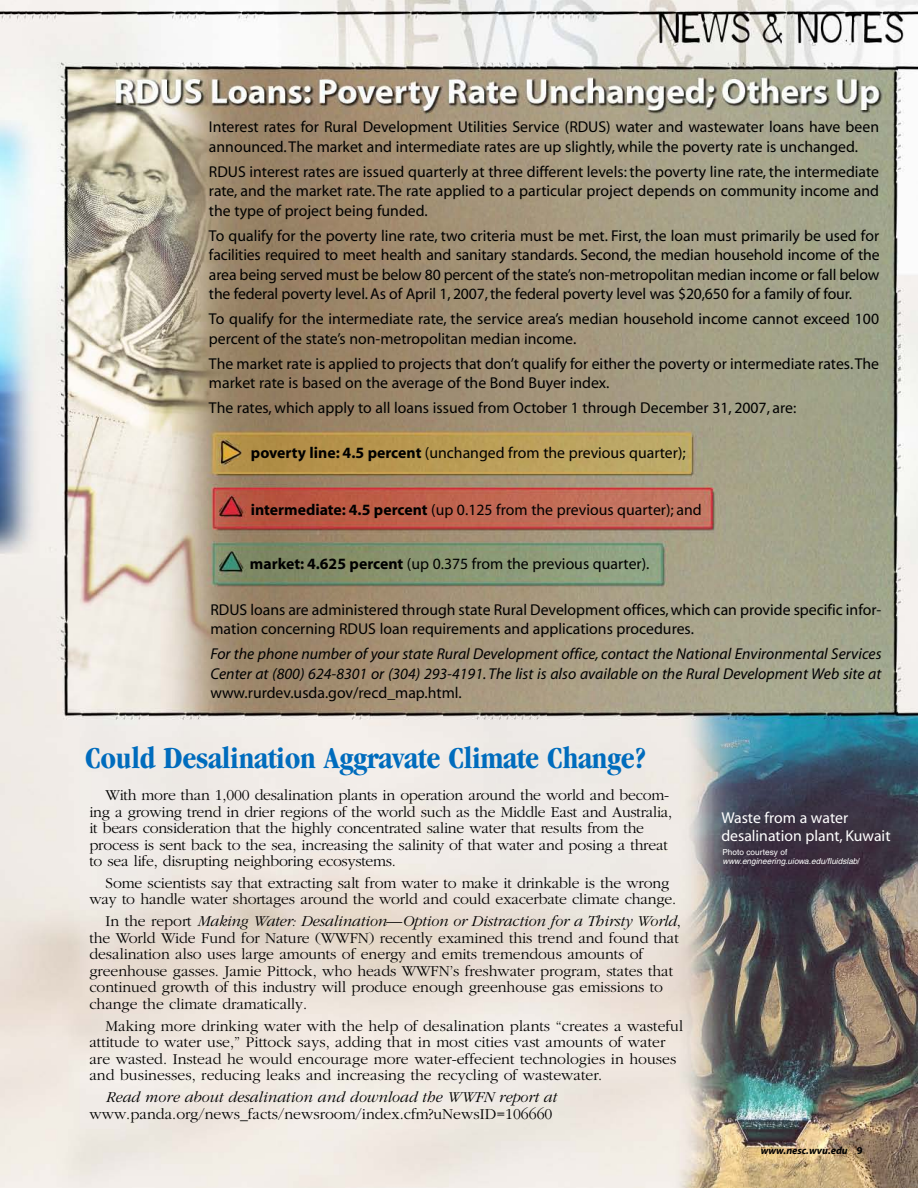
<style>
.page{position:relative;width:918px;height:1188px;background:#fff}
.page>*{position:absolute;margin:0;border:0;box-sizing:border-box;transform-origin:0 0}
.t1{font:700 condensed 31.5px "Garamond";letter-spacing:-.01em;color:#006cbd}
.t2{font:15.75px/19.5px "Myriad";color:#000}
.t3{font:300 15.75px/16.5px "Garamond";letter-spacing:-.005em;color:#000}
.t4{font:italic 15.75px/19.5px "Myriad";color:#000}
.t5{font:italic 300 15.75px "Garamond";color:#000}
.t6{font:15.75px/18px "Myriad";color:#fff}
.t7{font:italic 700 10.5px "Myriad";color:#000}
.t8{font:italic 8.25px/9px "Helvetica";color:#fff}
.s1{font-weight:700}
.s2{font-style:italic}
.s3{font-style:normal}
</style>
<div class="page">
<img style="left:0;top:0;width:918px;height:1188px">
<p class="t2" style="left:209px;top:119px;width:672px">Interest rates for Rural Development Utilities Service (RDUS) water and wastewater loans have been announced. The market and intermediate rates are up slightly, while the poverty rate is unchanged.</p>
<p class="t2" style="left:209px;top:163px;width:672px;text-align:justify">RDUS interest rates are issued quarterly at three different levels: the poverty line rate, the intermediate rate, and the market rate. The rate applied to a particular project depends on community income and the type of project being funded.</p>
<p class="t2" style="left:209px;top:227px;width:672px;text-align:justify">To qualify for the poverty line rate, two criteria must be met. First, the loan must primarily be used for facilities required to meet health and sanitary standards. Second, the median household income of the area being served must be below 80 percent of the state’s non-metropolitan median income or fall below the federal poverty level. As of April 1, 2007, the federal poverty level was $20,650 for a family of four.</p>
<p class="t2" style="left:209px;top:311px;width:672px">To qualify for the intermediate rate, the service area’s median household income cannot exceed 100 percent of the state’s non-metropolitan median income.</p>
<p class="t2" style="left:209px;top:355px;width:672px">The market rate is applied to projects that don’t qualify for either the poverty or intermediate rates.The market rate is based on the average of the Bond Buyer index.</p>
<p class="t2" style="left:209px;top:399px;width:589px">The rates, which apply to all loans issued from October 1 through December 31, 2007, are:</p>
<p class="t2" style="left:251px;top:444px;width:436px"><span class="s1">poverty line: 4.5 percent</span> (unchanged from the previous quarter);</p>
<p class="t2" style="left:251px;top:501px;width:453px"><span class="s1">intermediate: 4.5 percent</span> (up 0.125 from the previous quarter); and</p>
<p class="t2" style="left:250px;top:555px;width:401px"><span class="s1">market: 4.625 percent</span> (up 0.375 from the previous quarter).</p>
<p class="t2" style="left:210px;top:601px;width:672px">RDUS loans are administered through state Rural Development offices, which can provide specific infor&shy;mation concerning RDUS loan requirements and applications procedures.</p>
<p class="t4" style="left:210px;top:646px;width:673px">For the phone number of your state Rural Development office, contact the National Environmental Services<br>Center at (800) 624-8301 or (304) 293-4191. The list is also available on the Rural Development Web site at</p>
<p class="t2" style="left:210px;top:685px;width:253px">www.rurdev.usda.gov/recd_map.html.</p>
<h1 class="t1" style="left:85px;top:746px;width:563px">Could Desalination Aggravate Climate Change?</h1>
<p class="t3" style="left:89px;top:786px;width:584px;text-indent:16px">With more than 1,000 desalination plants in operation around the world and becom&shy;ing a growing trend in drier regions of the world such as the Middle East and Australia, it bears consideration that the highly concentrated saline water that results from the process is sent back to the sea, increasing the salinity of that water and posing a threat to sea life, disrupting neighboring ecosystems.</p>
<p class="t3" style="left:89px;top:874px;width:588px;text-align:center">Some scientists say that extracting salt from water to make it drinkable is the wrong way to handle water shortages around the world and could exacerbate climate change.</p>
<p class="t3" style="left:89px;top:913px;width:593px;text-indent:16px">In the report <span class="s2">Making Water: Desalination—Option or Distraction for a Thirsty World</span>, the World Wide Fund for Nature (WWFN) recently examined this trend and found that desalination also uses large amounts of energy and emits tremendous amounts of greenhouse gasses. Jamie Pittock, who heads WWFN’s freshwater program, states that continued growth of this industry will produce enough greenhouse gas emissions to change the climate dramatically.</p>
<p class="t3" style="left:89px;top:1017px;width:595px;text-indent:16px">Making more drinking water with the help of desalination plants “creates a wasteful attitude to water use,” Pittock says, adding that in most cities vast amounts of water are wasted. Instead he would encourage more water-effecient technologies in houses and businesses, reducing leaks and increasing the recycling of wastewater.</p>
<p class="t5" style="left:106px;top:1088px;width:452px">Read more about desalination and download the WWFN report at</p>
<p class="t3" style="left:89px;top:1105px;width:465px">www.panda.org/news_facts/newsroom/index.cfm?uNewsID=106660</p>
<p class="t6" style="left:721px;top:811px;width:171px">Waste from a water desalination plant, Kuwait</p>
<p class="t8" style="left:722px;top:848px;width:139px"><span class="s3">Photo courtesy of </span>www.engineering.uiowa.edu/fluidslab<span class="s3">/</span></p>
<p class="t7" style="left:761px;top:1147px;width:103px">www.nesc.wvu.edu <span class="s3">9</span></p>
</div>
